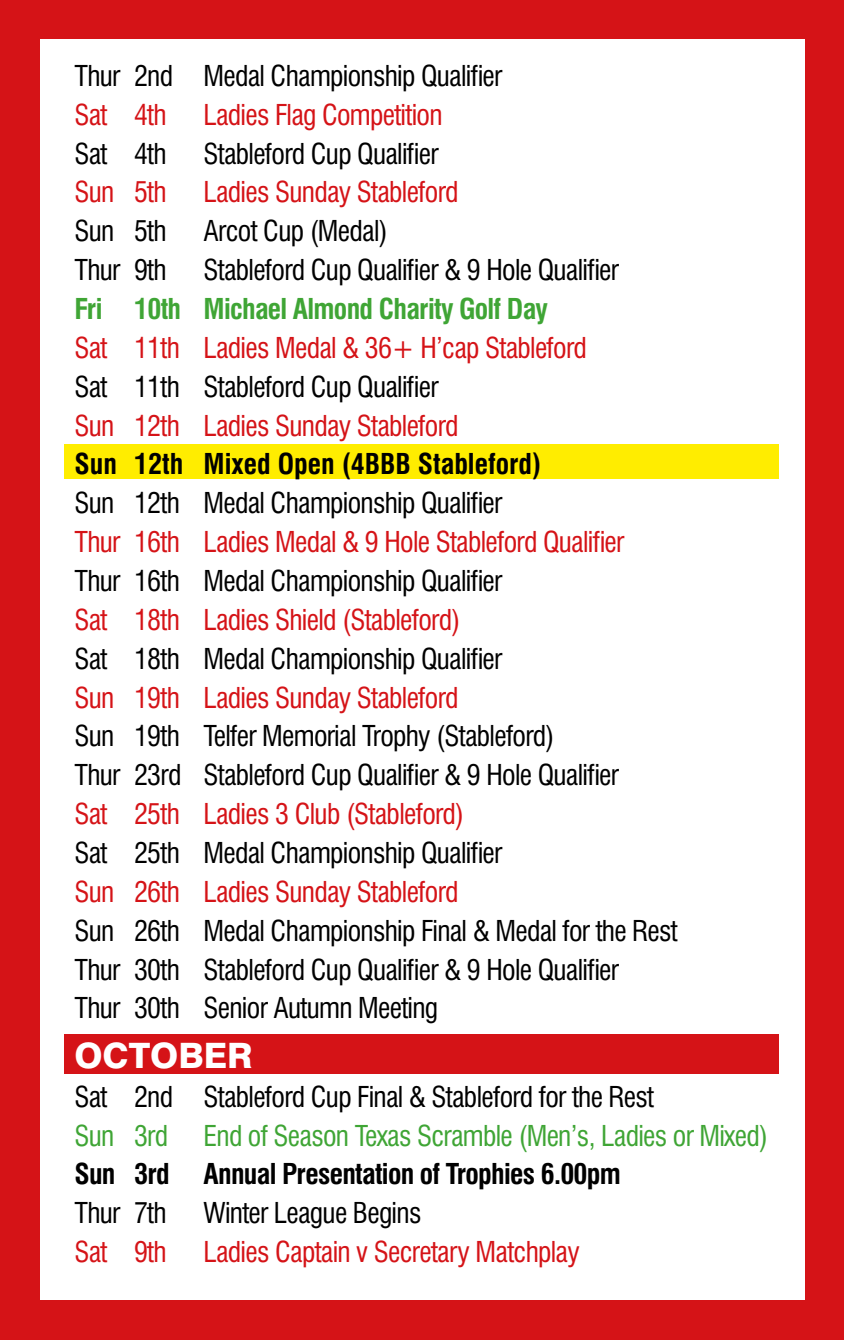
<style>
.page{position:relative;width:844px;height:1340px;background:#fff}
.page>*{position:absolute;margin:0;border:0;box-sizing:border-box;transform-origin:0 0}
.t1{font:800 35px "Swiss 721 BT";color:#fff}
.t2{font:condensed 28px/38.9px "Swiss 721 BT";letter-spacing:-.025em;color:#000}
.t3{font:condensed 28px "Swiss 721 BT";letter-spacing:-.025em;color:#d51317}
.t4{font:condensed 28px "Swiss 721 BT";letter-spacing:-.025em;color:#3fa535}
.t5{font:700 condensed 28px "Swiss 721 BT";letter-spacing:-.025em;color:#000}
.t6{font:700 condensed 28px "Swiss 721 BT";letter-spacing:-.025em;color:#3fa535}
.t7{font:700 condensed 28px "Swiss 721 BT";color:#000}
</style>
<div class="page">
<div style="left:0;top:0;width:843px;height:1339px;background:#d51317"></div>
<div style="left:40px;top:40px;width:764px;height:1260px;background:#fff"></div>
<div style="left:64px;top:444px;width:715px;height:35px;background:#ffed00"></div>
<div style="left:64px;top:1034px;width:715px;height:39px;background:#d51317"></div>
<p class="t2" style="left:74px;top:56px;width:429px">Thur 2nd Medal Championship Qualifier</p>
<p class="t3" style="left:74px;top:98px;width:94px">Sat 4th</p>
<p class="t3" style="left:203px;top:98px;width:240px">Ladies Flag Competition</p>
<p class="t2" style="left:74px;top:134px;width:94px">Sat 4th</p>
<p class="t2" style="left:203px;top:134px;width:236px">Stableford Cup Qualifier</p>
<p class="t3" style="left:74px;top:175px;width:94px">Sun 5th</p>
<p class="t3" style="left:203px;top:175px;width:256px">Ladies Sunday Stableford</p>
<p class="t2" style="left:74px;top:212px;width:94px">Sun 5th</p>
<p class="t2" style="left:203px;top:212px;width:186px">Arcot Cup (Medal)</p>
<p class="t2" style="left:74px;top:250px;width:94px">Thur 9th</p>
<p class="t2" style="left:203px;top:250px;width:417px">Stableford Cup Qualifier &amp; 9 Hole Qualifier</p>
<p class="t6" style="left:74px;top:292px;width:475px">Fri 10th Michael Almond Charity Golf Day</p>
<p class="t3" style="left:74px;top:331px;width:513px">Sat 11th Ladies Medal &amp; 36+ H’cap Stableford</p>
<p class="t2" style="left:74px;top:367px;width:365px">Sat 11th Stableford Cup Qualifier</p>
<p class="t3" style="left:74px;top:408px;width:385px">Sun 12th Ladies Sunday Stableford</p>
<p class="t7" style="left:74px;top:447px;width:468px">Sun 12th Mixed Open (4BBB Stableford)</p>
<p class="t2" style="left:74px;top:483px;width:429px">Sun 12th Medal Championship Qualifier</p>
<p class="t3" style="left:74px;top:525px;width:551px">Thur 16th Ladies Medal &amp; 9 Hole Stableford Qualifier</p>
<p class="t2" style="left:74px;top:561px;width:429px">Thur 16th Medal Championship Qualifier</p>
<p class="t3" style="left:74px;top:603px;width:387px">Sat 18th Ladies Shield (Stableford)</p>
<p class="t2" style="left:74px;top:639px;width:429px">Sat 18th Medal Championship Qualifier</p>
<p class="t3" style="left:74px;top:680px;width:385px">Sun 19th Ladies Sunday Stableford</p>
<p class="t2" style="left:74px;top:716px;width:546px">Sun 19th Telfer Memorial Trophy (Stableford)<br>Thur 23rd Stableford Cup Qualifier &amp; 9 Hole Qualifier</p>
<p class="t3" style="left:74px;top:797px;width:391px">Sat 25th Ladies 3 Club (Stableford)</p>
<p class="t2" style="left:74px;top:833px;width:429px">Sat 25th Medal Championship Qualifier</p>
<p class="t3" style="left:74px;top:874px;width:385px">Sun 26th Ladies Sunday Stableford</p>
<p class="t2" style="left:74px;top:911px;width:604px">Sun 26th Medal Championship Final &amp; Medal for the Rest<br>Thur 30th Stableford Cup Qualifier &amp; 9 Hole Qualifier<br>Thur 30th Senior Autumn Meeting</p>
<p class="t1" style="left:74px;top:1033px;width:180px">OCTOBER</p>
<p class="t2" style="left:74px;top:1077px;width:581px">Sat 2nd Stableford Cup Final &amp; Stableford for the Rest</p>
<p class="t4" style="left:74px;top:1118px;width:95px">Sun 3rd</p>
<p class="t4" style="left:203px;top:1118px;width:566px">End of Season Texas Scramble (Men’s, Ladies or Mixed)</p>
<p class="t5" style="left:74px;top:1157px;width:548px">Sun 3rd Annual Presentation of Trophies 6.00pm</p>
<p class="t2" style="left:74px;top:1193px;width:94px">Thur 7th</p>
<p class="t2" style="left:203px;top:1193px;width:219px">Winter League Begins</p>
<p class="t3" style="left:74px;top:1235px;width:94px">Sat 9th</p>
<p class="t3" style="left:203px;top:1235px;width:378px">Ladies Captain v Secretary Matchplay</p>
</div>
